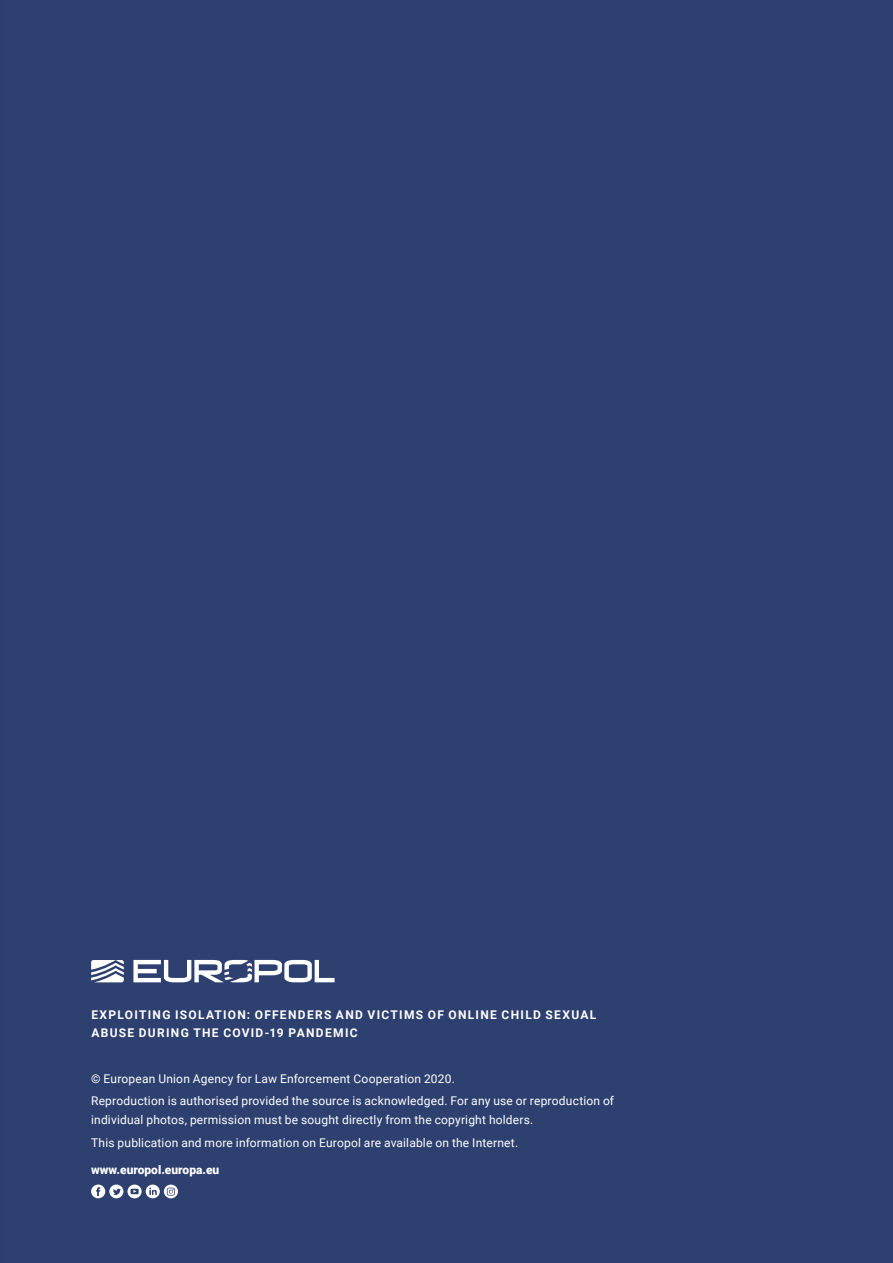
<style>
.page{position:relative;width:893px;height:1263px;background:#2e406f}
.page>*{position:absolute;margin:0;border:0;box-sizing:border-box;transform-origin:0 0}
.Body_paragraph{font:12px/18.5px "Roboto";letter-spacing:.015em;color:#fff}
.Body_paragraph-2{font:700 12px/18.5px "Roboto";letter-spacing:.105em;color:#fff}
.t1{font:900 12px "Roboto";color:#fff}
</style>
<div class="page">
<svg style="left:133px;top:960px;width:201px;height:22px"></svg>
<svg style="left:91px;top:960px;width:33px;height:22px"></svg>
<svg style="left:91px;top:1184px;width:87px;height:14px"></svg>
<p class="Body_paragraph-2" style="left:91px;top:1005px;width:506px">EXPLOITING ISOLATION: OFFENDERS AND VICTIMS OF ONLINE CHILD SEXUAL<br>ABUSE DURING THE COVID-19 PANDEMIC</p>
<p class="Body_paragraph" style="left:91px;top:1069px;width:365px">© European Union Agency for Law Enforcement Cooperation 2020.</p>
<p class="Body_paragraph" style="left:91px;top:1091px;width:524px">Reproduction is authorised provided the source is acknowledged. For any use or reproduction of individual photos, permission must be sought directly from the copyright holders.</p>
<p class="Body_paragraph" style="left:91px;top:1133px;width:429px">This publication and more information on Europol are available on the Internet.</p>
<p class="t1" style="left:91px;top:1161px;width:130px">www.europol.europa.eu</p>
</div>
